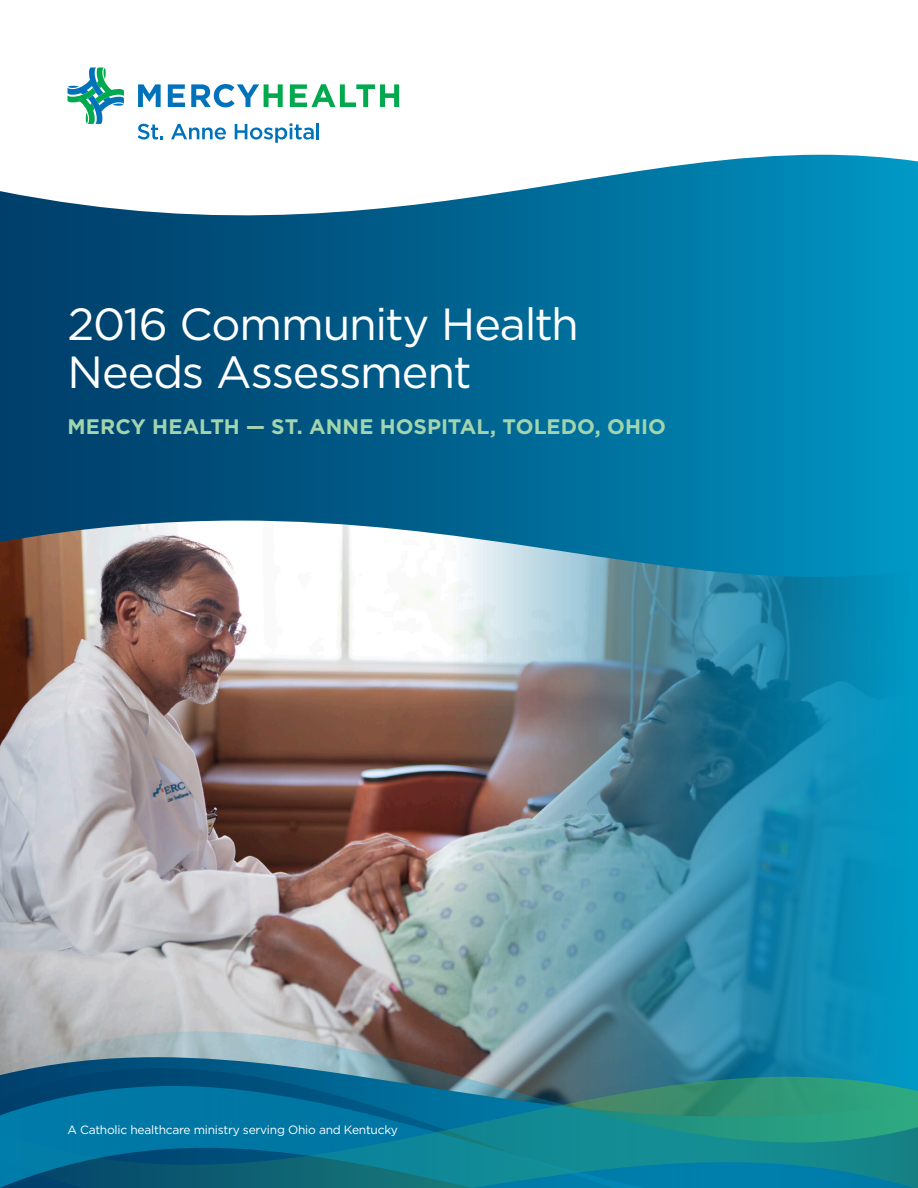
<style>
.page{position:relative;width:918px;height:1188px;background:#fff}
.page>*{position:absolute;margin:0;border:0;box-sizing:border-box;transform-origin:0 0}
.HEADLINE_-_left_just{font:45px/48px "Gotham";letter-spacing:-.03em;color:#fff}
.HEADLINE_-_left_just-2{font:700 21px "Gotham";color:#a2d4ae}
.t1{font:12px "Gotham";letter-spacing:-.02em;color:#fff}
</style>
<div class="page">
<svg style="left:0;top:155px;width:918px;height:366px;background:#17759d"></svg>
<img style="left:0;top:521px;width:918px;height:509px">
<svg style="left:0;top:1030px;width:918px;height:54px;background:#508497"></svg>
<svg style="left:0;top:1084px;width:918px;height:104px;background:#0f7b8f"></svg>
<svg style="left:68px;top:68px;width:56px;height:56px"></svg>
<svg style="left:138px;top:84px;width:23px;height:23px"></svg>
<svg style="left:168px;top:84px;width:17px;height:23px"></svg>
<svg style="left:191px;top:84px;width:92px;height:23px"></svg>
<svg style="left:290px;top:84px;width:109px;height:23px"></svg>
<svg style="left:138px;top:124px;width:25px;height:16px"></svg>
<svg style="left:171px;top:124px;width:55px;height:16px"></svg>
<svg style="left:235px;top:123px;width:84px;height:20px"></svg>
<p class="HEADLINE_-_left_just" style="left:68px;top:300px;width:513px">2016 Community Health<br>Needs Assessment</p>
<p class="HEADLINE_-_left_just-2" style="left:68px;top:413px;width:600px">MERCY HEALTH — ST. ANNE HOSPITAL, TOLEDO, OHIO</p>
<p class="t1" style="left:68px;top:1122px;width:332px">A Catholic healthcare ministry serving Ohio and Kentucky</p>
</div>
